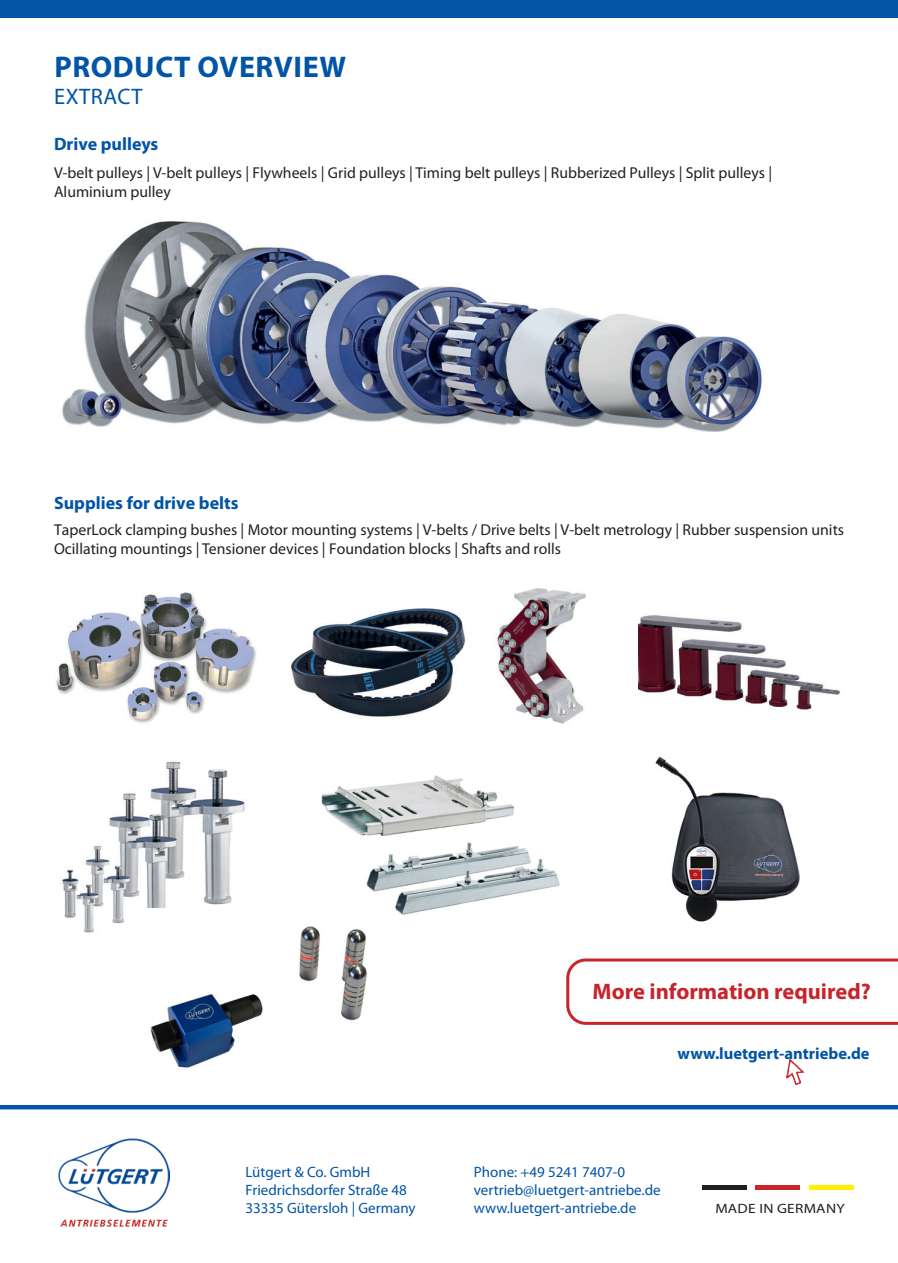
<style>
.page{position:relative;width:898px;height:1263px;background:#fff}
.page>*{position:absolute;margin:0;border:0;box-sizing:border-box;transform-origin:0 0}
.t1{font:700 30px "Myriad Pro";letter-spacing:.02em;color:#0154a6}
.t2{font:700 22.5px "Myriad Pro";color:#c8242b}
.t3{font:22.5px "Myriad Pro";letter-spacing:.025em;color:#0154a6}
.t4{font:700 18px "Myriad Pro";color:#0154a6}
.t5{font:700 16.5px "Myriad Pro";color:#0154a6}
.t6{font:15.75px/18.3px "Myriad Pro";color:#231f20}
.t7{font:15px "Myriad Pro";color:#0154a6}
.t8{font:13.5px "Myriad Pro";letter-spacing:.02em;color:#231f20;scale:1.14 1}
</style>
<div class="page">
<img style="left:59px;top:1138px;width:111px;height:89px">
<hr style="left:0;top:1105px;width:897px;height:4px;background:#0154a6">
<img style="left:786px;top:1059px;width:17px;height:25px">
<img style="left:62px;top:221px;width:700px;height:211px">
<div style="left:702px;top:1185px;width:44px;height:5px;background:#231f20"></div>
<div style="left:754px;top:1185px;width:45px;height:5px;background:#c8242b"></div>
<div style="left:808px;top:1185px;width:45px;height:5px;background:#fff101"></div>
<div style="left:0;top:0;width:897px;height:17px;background:#0154a6"></div>
<img style="left:56px;top:592px;width:200px;height:131px">
<img style="left:638px;top:615px;width:202px;height:95px">
<img style="left:291px;top:608px;width:174px;height:109px">
<img style="left:497px;top:588px;width:89px;height:136px">
<img style="left:62px;top:761px;width:183px;height:172px">
<img style="left:321px;top:775px;width:239px;height:140px">
<img style="left:137px;top:909px;width:243px;height:159px">
<svg style="left:566px;top:958px;width:331px;height:67px"></svg>
<img style="left:655px;top:756px;width:145px;height:166px">
<p class="t1" style="left:54px;top:47px;width:293px">PRODUCT OVERVIEW</p>
<p class="t3" style="left:54px;top:82px;width:90px">EXTRACT</p>
<p class="t4" style="left:54px;top:132px;width:106px">Drive pulleys</p>
<p class="t6" style="left:54px;top:163px;width:719px">V-belt pulleys | V-belt pulleys | Flywheels | Grid pulleys | Timing belt pulleys | Rubberized Pulleys | Split pulleys |</p>
<p class="t6" style="left:54px;top:182px;width:118px">Aluminium pulley</p>
<p class="t4" style="left:54px;top:491px;width:186px">Supplies for drive belts</p>
<p class="t6" style="left:54px;top:521px;width:791px">TaperLock clamping bushes | Motor mounting systems | V-belts / Drive belts | V-belt metrology | Rubber suspension units<br>Ocillating mountings | Tensioner devices | Foundation blocks | Shafts and rolls</p>
<p class="t2" style="left:592px;top:977px;width:279px">More information required?</p>
<p class="t7" style="left:245px;top:1163px;width:126px">Lütgert &amp; Co. GmbH</p>
<p class="t7" style="left:245px;top:1181px;width:163px">Friedrichsdorfer Straße 48</p>
<p class="t7" style="left:245px;top:1199px;width:172px">33335 Gütersloh | Germany</p>
<p class="t5" style="left:677px;top:1042px;width:193px">www.luetgert-antriebe.de</p>
<p class="t7" style="left:473px;top:1163px;width:153px">Phone: +49 5241 7407-0</p>
<p class="t7" style="left:473px;top:1181px;width:188px">vertrieb@luetgert-antriebe.de</p>
<p class="t7" style="left:473px;top:1199px;width:164px">www.luetgert-antriebe.de</p>
<p class="t8" style="left:715px;top:1200px;width:115px">MADE IN GERMANY</p>
</div>
